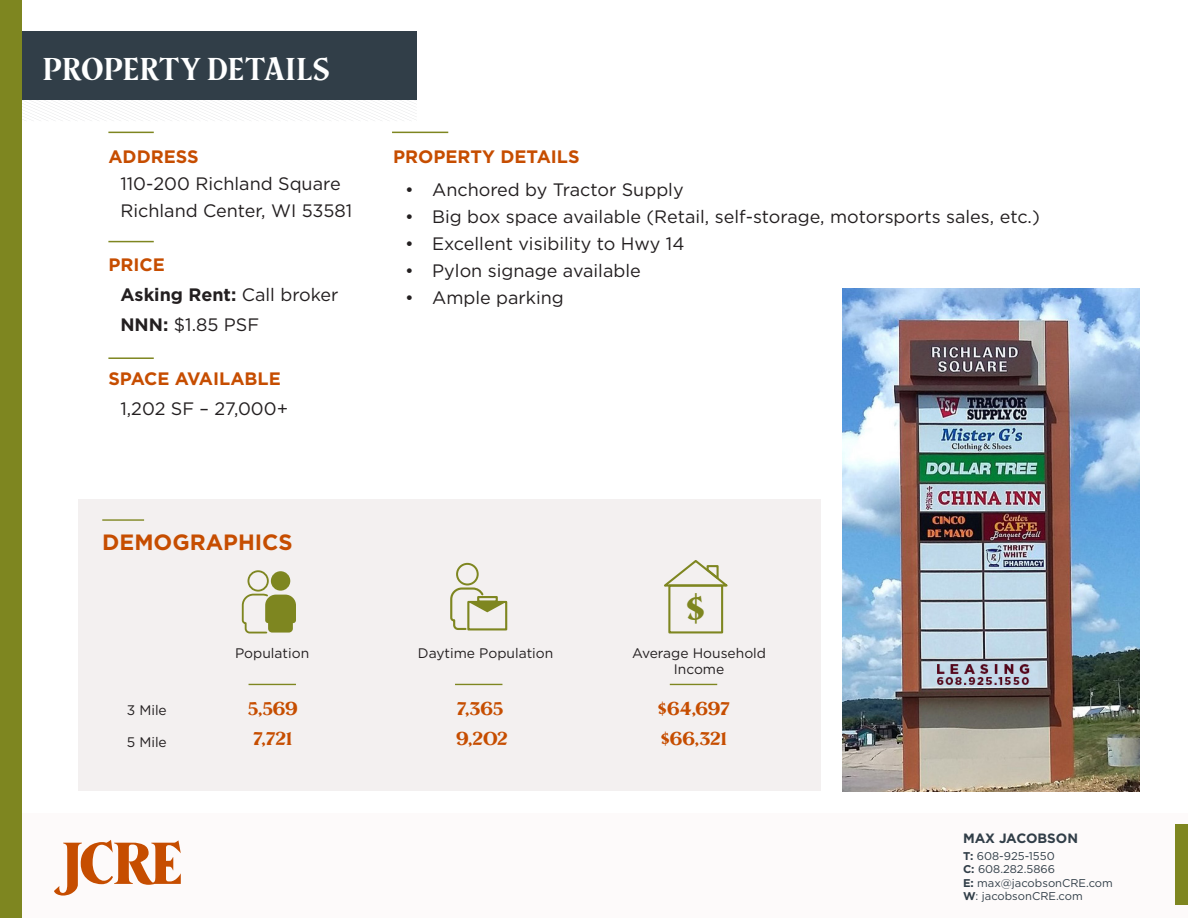
<style>
.page{position:relative;width:1188px;height:918px;background:#fff}
.page>*{position:absolute;margin:0;border:0;box-sizing:border-box;transform-origin:0 0}
.t1{font:700 38.7px "The Telegraph";color:#7e8620}
.t2{font:31.5px "The Telegraph";letter-spacing:.025em;color:#fff}
.t3{font:700 22.2px "Gotham";color:#c64d00}
.t4{font:18px/27px "Gotham";color:#231f20}
.t5{font:700 18px "Gotham";color:#c64d00}
.t6{font:700 18px "The Telegraph";letter-spacing:.03em;color:#c64d00}
.t7{font:13.8px/16.6px "Gotham";color:#231f20;text-align:center}
.t8{font:700 13.5px "Gotham";color:#313e48}
.t9{font:11.25px "Gotham";color:#313e48}
.s1{font-weight:700}
</style>
<div class="page">
<div style="left:0;top:814px;width:1188px;height:104px;background:#fdfafa"></div>
<svg style="left:54px;top:840px;width:127px;height:56px"></svg>
<div style="left:1175px;top:824px;width:13px;height:81px;background:#7e8620"></div>
<svg style="left:22px;top:100px;width:395px;height:21px"></svg>
<div style="left:22px;top:32px;width:395px;height:68px;background:#313e48"></div>
<div style="left:0;top:0;width:22px;height:918px;background:#7e8620"></div>
<div style="left:78px;top:499px;width:743px;height:292px;background:#f3f0f0"></div>
<hr style="left:108px;top:132px;width:46px;height:1px;background:#7e8620">
<hr style="left:108px;top:241px;width:46px;height:1px;background:#7e8620">
<hr style="left:108px;top:357px;width:46px;height:2px;background:#7e8620">
<hr style="left:102px;top:519px;width:42px;height:2px;background:#7e8620">
<hr style="left:392px;top:132px;width:56px;height:1px;background:#7e8620">
<hr style="left:249px;top:684px;width:47px;height:1px;background:#7e8620">
<hr style="left:670px;top:684px;width:47px;height:1px;background:#7e8620">
<hr style="left:455px;top:684px;width:47px;height:1px;background:#7e8620">
<div style="left:248px;top:570px;width:21px;height:22px;border:2px solid #7e8620;border-radius:50%"></div>
<div style="left:271px;top:571px;width:19px;height:20px;background:#7e8620;border-radius:50%"></div>
<svg style="left:241px;top:593px;width:55px;height:41px"></svg>
<div style="left:456px;top:563px;width:23px;height:22px;border:2px solid #7e8620;border-radius:50%"></div>
<div style="left:467px;top:601px;width:40px;height:29px;border:2px solid #7e8620"></div>
<svg style="left:450px;top:587px;width:56px;height:44px"></svg>
<div style="left:477px;top:596px;width:21px;height:7px;border:2px solid #7e8620"></div>
<div style="left:668px;top:584px;width:55px;height:49px;border:2px solid #7e8620"></div>
<svg style="left:664px;top:560px;width:64px;height:28px"></svg>
<img style="left:842px;top:288px;width:297px;height:503px">
<h2 class="t2" style="left:43px;top:49px;width:288px">PROPERTY DETAILS</h2>
<p class="t5" style="left:108px;top:146px;width:92px">ADDRESS</p>
<p class="t4" style="left:120px;top:170px;width:233px">110-200 Richland Square<br>Richland Center, WI 53581</p>
<p class="t5" style="left:108px;top:254px;width:58px">PRICE</p>
<p class="t4" style="left:120px;top:279px;width:220px;line-height:30px"><span class="s1">Asking Rent:</span> Call broker<br><span class="s1">NNN:</span> $1.85 PSF</p>
<p class="t5" style="left:108px;top:368px;width:174px">SPACE AVAILABLE</p>
<p class="t4" style="left:120px;top:395px;width:169px">1,202 SF – 27,000+</p>
<p class="t5" style="left:393px;top:146px;width:188px">PROPERTY DETAILS</p>
<p class="t4" style="left:405px;top:176px;width:280px">• Anchored by Tractor Supply</p>
<p class="t4" style="left:405px;top:203px;width:636px">• Big box space available (Retail, self-storage, motorsports sales, etc.)</p>
<p class="t4" style="left:405px;top:230px;width:281px">• Excellent visibility to Hwy 14</p>
<p class="t4" style="left:405px;top:257px;width:237px">• Pylon signage available</p>
<p class="t4" style="left:405px;top:284px;width:160px">• Ample parking</p>
<p class="t3" style="left:102px;top:529px;width:192px">DEMOGRAPHICS</p>
<p class="t1" style="left:685px;top:583px;width:23px">$</p>
<p class="t7" style="left:235px;top:644px;width:76px">Population</p>
<p class="t7" style="left:418px;top:644px;width:137px">Daytime Population</p>
<p class="t7" style="left:632px;top:644px;width:136px">Average Household<br>Income</p>
<p class="t7" style="left:127px;top:701px;width:42px">3 Mile</p>
<p class="t6" style="left:248px;top:697px;width:51px">5,569</p>
<p class="t6" style="left:457px;top:697px;width:47px">7,365</p>
<p class="t6" style="left:657px;top:697px;width:74px">$64,697</p>
<p class="t7" style="left:127px;top:733px;width:42px">5 Mile</p>
<p class="t6" style="left:254px;top:727px;width:40px">7,721</p>
<p class="t6" style="left:457px;top:727px;width:52px">9,202</p>
<p class="t6" style="left:660px;top:727px;width:68px">$66,321</p>
<p class="t8" style="left:963px;top:830px;width:117px">MAX JACOBSON</p>
<p class="t9" style="left:963px;top:849px;width:93px"><span class="s1">T:</span> 608-925-1550</p>
<p class="t9" style="left:963px;top:863px;width:94px"><span class="s1">C:</span> 608.282.5866</p>
<p class="t9" style="left:963px;top:876px;width:151px"><span class="s1">E:</span> max@jacobsonCRE.com</p>
<p class="t9" style="left:963px;top:890px;width:121px"><span class="s1">W</span>: jacobsonCRE.com</p>
</div>
